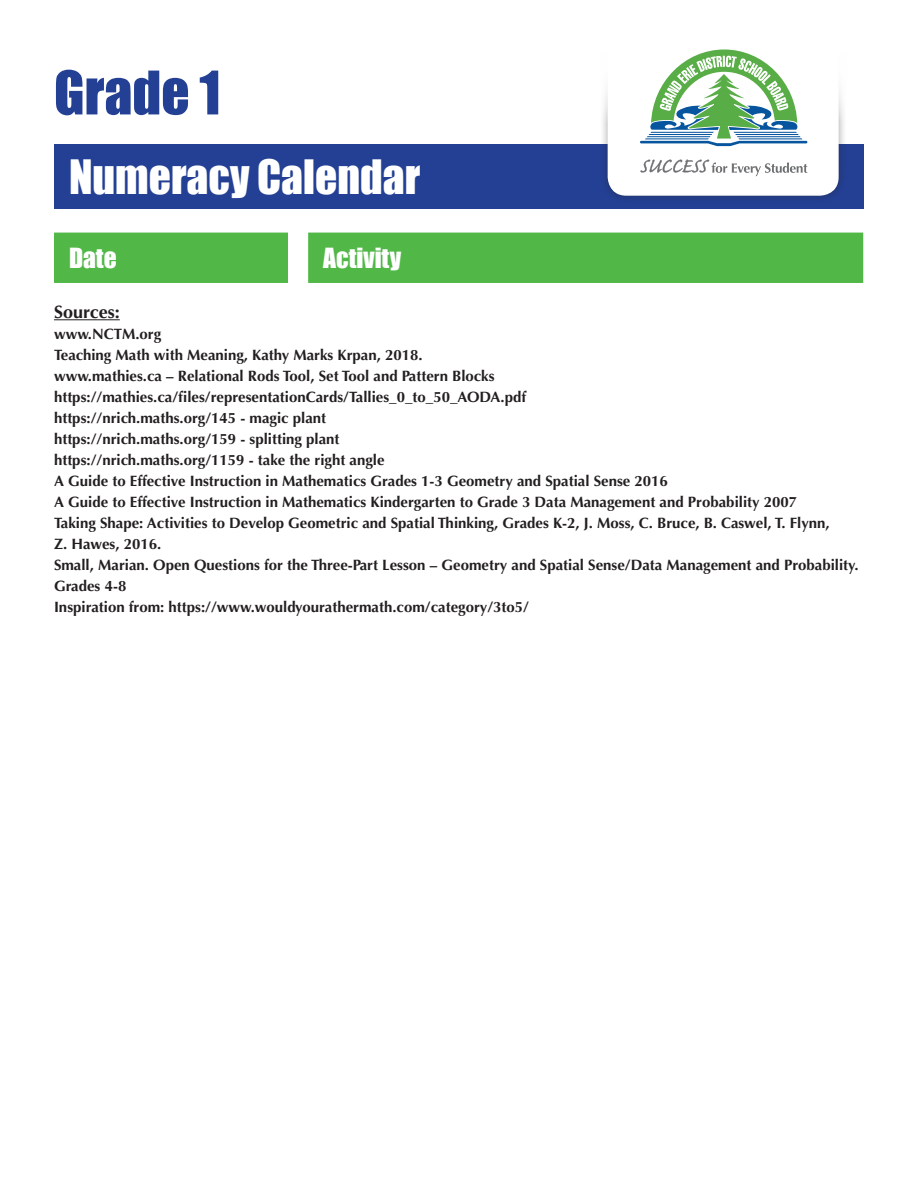
<style>
.page{position:relative;width:918px;height:1188px;background:#fff}
.page>*{position:absolute;margin:0;border:0;box-sizing:border-box;transform-origin:0 0}
.t1{font:55.5px "Impact";color:#234094}
.t2{font:43.5px "Impact";color:#fff}
.t3{font:25.5px "Impact";color:#fff}
.t4{font:700 18px "Optima";color:#231f20}
.t5{font:700 15px/21px "Optima";color:#231f20}
</style>
<div class="page">
<svg style="left:308px;top:232px;width:555px;height:1px"></svg>
<div style="left:54px;top:144px;width:809px;height:65px;background:#234094"></div>
<div style="left:54px;top:233px;width:809px;height:50px;background:#51b848"></div>
<div style="left:599px;top:0;width:248px;height:204px;background:#231f20;opacity:.4"></div>
<div style="left:608px;top:122px;width:231px;height:74px;background:#fff"></div>
<div style="left:586px;top:0;width:272px;height:122px;background:#fff"></div>
<svg style="left:640px;top:50px;width:167px;height:96px"></svg>
<svg style="left:640px;top:159px;width:167px;height:17px"></svg>
<hr style="left:54px;top:319px;width:66px;height:1px;background:#231f20">
<h1 class="t1" style="left:54px;top:50px;width:168px">Grade 1</h1>
<h2 class="t2" style="left:69px;top:143px;width:353px">Numeracy Calendar</h2>
<h3 class="t3" style="left:69px;top:238px;width:49px">Date</h3>
<h3 class="t3" style="left:323px;top:238px;width:80px">Activity</h3>
<p class="t4" style="left:54px;top:301px;width:67px">Sources:</p>
<p class="t5" style="left:54px;top:324px;width:806px">www.NCTM.org<br>Teaching Math with Meaning, Kathy Marks Krpan, 2018.<br>www.mathies.ca – Relational Rods Tool, Set Tool and Pattern Blocks https://mathies.ca/files/representationCards/Tallies_0_to_50_AODA.pdf<br>https://nrich.maths.org/145 - magic plant<br>https://nrich.maths.org/159 - splitting plant<br>https://nrich.maths.org/1159 - take the right angle<br>A Guide to Effective Instruction in Mathematics Grades 1-3 Geometry and Spatial Sense 2016<br>A Guide to Effective Instruction in Mathematics Kindergarten to Grade 3 Data Management and Probability 2007<br>Taking Shape: Activities to Develop Geometric and Spatial Thinking, Grades K-2, J. Moss, C. Bruce, B. Caswel, T. Flynn,<br>Z. Hawes, 2016.<br>Small, Marian. Open Questions for the Three-Part Lesson – Geometry and Spatial Sense/Data Management and Probability.<br>Grades 4-8<br>Inspiration from: https://www.wouldyourathermath.com/category/3to5/</p>
</div>
